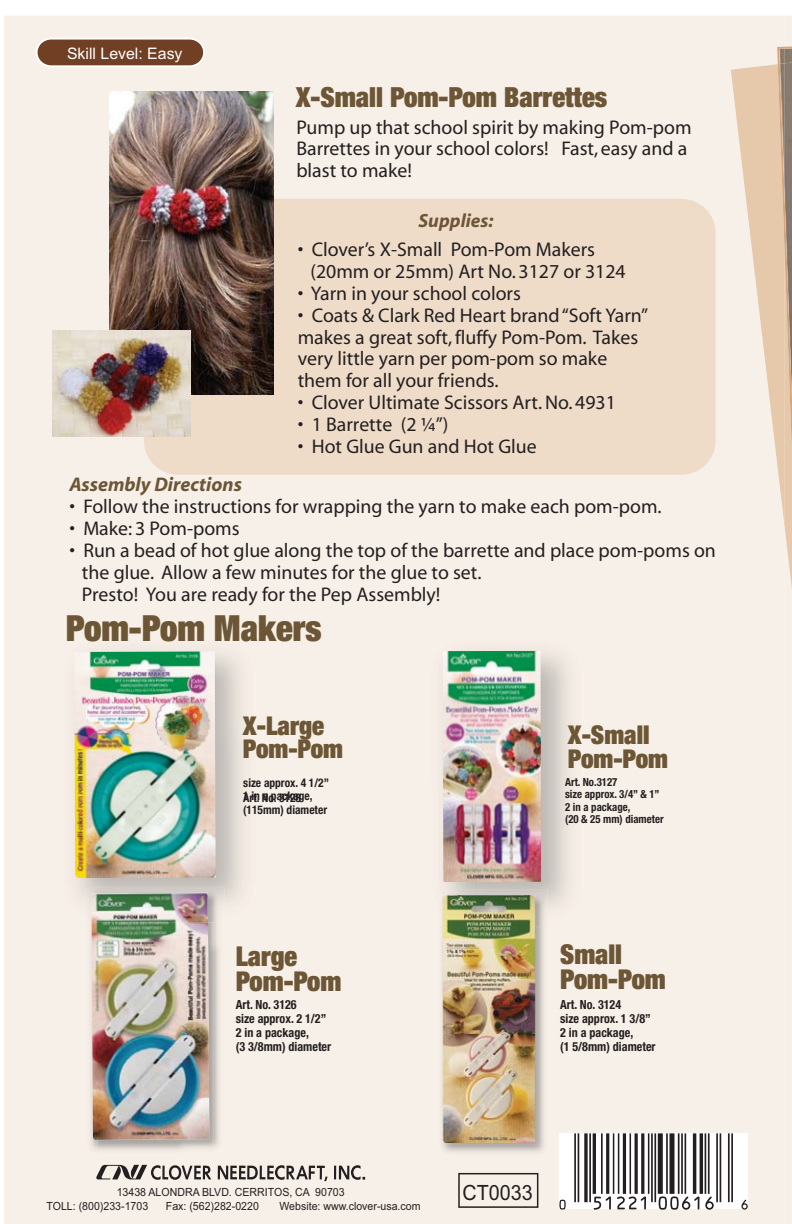
<style>
.page{position:relative;width:792px;height:1224px;background:#fff}
.page>*{position:absolute;margin:0;border:0;box-sizing:border-box;transform-origin:0 0}
.t1{font:900 expanded 36px "Helvetica Neue";color:#6c5635;scale:.96 1}
.t2{font:900 expanded 27.8px "Helvetica Neue";color:#6c5635;scale:.96 1}
.t3{font:900 expanded 27.4px/25.2px "Helvetica Neue";color:#6c5635;scale:.96 1}
.t4{font:900 expanded 26px/23.8px "Helvetica Neue";color:#6c5635;scale:.96 1}
.t5{font:21px "Arial";color:#231f20;scale:.94 1}
.t6{font:19.8px/21.8px "Myriad";color:#231f20}
.t7{font:italic 700 19.8px "Myriad";color:#6c5635}
.t8{font:italic 700 19.2px "Myriad";color:#6c5635}
.t9{font:15.8px "Arial";color:#fff}
.t10{font:700 condensed 12.6px/14px "Helvetica Neue";color:#231f20;scale:.96 1}
.t11{font:700 condensed 12px/13.2px "Helvetica Neue";color:#231f20;scale:.96 1}
.t12{font:11.2px/13.6px "Arial";color:#231f20;scale:.94 1}
.t13{font:700 condensed 11.2px/12.4px "Helvetica Neue";color:#231f20;scale:.96 1}
</style>
<div class="page">
<div style="left:4px;top:16px;width:727px;height:1208px;background:#f7f0e8"></div>
<div style="left:144px;top:199px;width:572px;height:276px;background:#eedcc9;border-radius:34px"></div>
<img style="left:110px;top:91px;width:163px;height:303px">
<img style="left:86px;top:922px;width:138px;height:232px">
<img style="left:91px;top:922px;width:118px;height:218px">
<img style="left:439px;top:926px;width:109px;height:232px">
<img style="left:442px;top:926px;width:94px;height:216px">
<img style="left:58px;top:635px;width:203px;height:287px">
<img style="left:74px;top:651px;width:142px;height:227px">
<img style="left:52px;top:330px;width:139px;height:107px">
<img style="left:425px;top:635px;width:161px;height:291px">
<img style="left:443px;top:651px;width:98px;height:231px">
<svg style="left:334px;top:1165px;width:31px;height:15px"></svg>
<svg style="left:218px;top:1165px;width:110px;height:20px;background:#b5afaa"></svg>
<svg style="left:96px;top:1165px;width:115px;height:20px;background:#b4aea9"></svg>
<svg style="left:458px;top:1173px;width:80px;height:35px;background:#dfd8d1"></svg>
<svg style="left:36px;top:38px;width:169px;height:29px;background:#875d45"></svg>
<svg style="left:559px;top:1133px;width:172px;height:76px"></svg>
<hr style="left:574px;top:1133px;width:2px;height:69px;background:#231f20">
<hr style="left:578px;top:1133px;width:1px;height:69px;background:#231f20">
<svg style="left:584px;top:1133px;width:4px;height:69px"></svg>
<hr style="left:589px;top:1133px;width:2px;height:69px;background:#231f20">
<hr style="left:593px;top:1133px;width:3px;height:61px;background:#231f20">
<hr style="left:601px;top:1133px;width:2px;height:61px;background:#231f20">
<hr style="left:606px;top:1133px;width:3px;height:61px;background:#231f20">
<hr style="left:613px;top:1133px;width:1px;height:61px;background:#231f20">
<hr style="left:618px;top:1133px;width:1px;height:61px;background:#231f20">
<hr style="left:623px;top:1133px;width:3px;height:61px;background:#231f20">
<hr style="left:630px;top:1133px;width:1px;height:61px;background:#231f20">
<hr style="left:635px;top:1133px;width:3px;height:61px;background:#231f20">
<hr style="left:641px;top:1133px;width:3px;height:61px;background:#231f20">
<hr style="left:648px;top:1133px;width:1px;height:61px;background:#231f20">
<hr style="left:651px;top:1133px;width:2px;height:69px;background:#231f20">
<hr style="left:654px;top:1133px;width:2px;height:69px;background:#231f20">
<div style="left:658px;top:1133px;width:5px;height:61px;background:#231f20"></div>
<hr style="left:666px;top:1133px;width:2px;height:61px;background:#231f20">
<div style="left:669px;top:1133px;width:6px;height:61px;background:#231f20"></div>
<hr style="left:678px;top:1133px;width:2px;height:61px;background:#231f20">
<hr style="left:681px;top:1133px;width:2px;height:61px;background:#231f20">
<hr style="left:685px;top:1133px;width:1px;height:61px;background:#231f20">
<hr style="left:693px;top:1133px;width:3px;height:61px;background:#231f20">
<hr style="left:700px;top:1133px;width:3px;height:61px;background:#231f20">
<hr style="left:705px;top:1133px;width:1px;height:61px;background:#231f20">
<hr style="left:708px;top:1133px;width:2px;height:61px;background:#231f20">
<hr style="left:716px;top:1133px;width:2px;height:69px;background:#231f20">
<hr style="left:720px;top:1133px;width:1px;height:69px;background:#231f20">
<hr style="left:728px;top:1133px;width:2px;height:69px;background:#231f20">
<svg style="left:559px;top:1200px;width:7px;height:10px"></svg>
<svg style="left:594px;top:1197px;width:17px;height:13px"></svg>
<svg style="left:617px;top:1196px;width:29px;height:14px"></svg>
<svg style="left:659px;top:1196px;width:40px;height:14px"></svg>
<svg style="left:705px;top:1196px;width:9px;height:14px"></svg>
<svg style="left:731px;top:16px;width:61px;height:1208px;background:#f0e4d8"></svg>
<p class="t9" style="left:67px;top:45px;width:117px">Skill Level: Easy</p>
<p class="t2" style="left:296px;top:80px;width:326px">X-Small Pom-Pom Barrettes</p>
<p class="t6" style="left:296px;top:117px;width:397px">Pump up that school spirit by making Pom-pom<br>Barrettes in your school colors! Fast, easy and a blast to make!</p>
<p class="t8" style="left:419px;top:211px;width:76px">Supplies:</p>
<p class="t6" style="left:310px;top:240px;width:317px;text-indent:-13px">• Clover’s X-Small Pom-Pom Makers (20mm or 25mm) Art No. 3127 or 3124</p>
<p class="t6" style="left:298px;top:283px;width:225px">• Yarn in your school colors</p>
<p class="t6" style="left:298px;top:305px;width:352px">• Coats &amp; Clark Red Heart brand “Soft Yarn” makes a great soft, fluffy Pom-Pom. Takes very little yarn per pom-pom so make them for all your friends.</p>
<p class="t6" style="left:298px;top:392px;width:320px">• Clover Ultimate Scissors Art. No. 4931</p>
<p class="t6" style="left:298px;top:414px;width:152px">• 1 Barrette (2 ¼”)</p>
<p class="t6" style="left:298px;top:436px;width:240px">• Hot Glue Gun and Hot Glue</p>
<p class="t7" style="left:69px;top:475px;width:174px">Assembly Directions</p>
<p class="t6" style="left:69px;top:497px;width:594px">• Follow the instructions for wrapping the yarn to make each pom-pom.</p>
<p class="t6" style="left:69px;top:518px;width:172px">• Make: 3 Pom-poms</p>
<p class="t6" style="left:82px;top:540px;width:636px;text-indent:-13px">• Run a bead of hot glue along the top of the barrette and place pom-poms on the glue. Allow a few minutes for the glue to set.<br>Presto! You are ready for the Pep Assembly!</p>
<p class="t1" style="left:66px;top:605px;width:268px">Pom-Pom Makers</p>
<p class="t4" style="left:243px;top:713px;width:106px">X-Large<br>Pom-Pom</p>
<p class="t11" style="left:243px;top:776px;width:91px">size approx. 4 1/2”<br>1 in a package, (115mm) diameter</p>
<p class="t11" style="left:243px;top:791px;width:62px">Art. No. 3128</p>
<p class="t3" style="left:236px;top:943px;width:112px">Large<br>Pom-Pom</p>
<p class="t10" style="left:236px;top:997px;width:101px">Art. No. 3126<br>size approx. 2 1/2”<br>2 in a package,<br>(3 3/8mm) diameter</p>
<p class="t4" style="left:568px;top:723px;width:106px">X-Small<br>Pom-Pom</p>
<p class="t13" style="left:565px;top:775px;width:104px">Art. No.3127<br>size approx. 3/4” &amp; 1”<br>2 in a package,<br>(20 &amp; 25 mm) diameter</p>
<p class="t3" style="left:560px;top:941px;width:112px">Small<br>Pom-Pom</p>
<p class="t10" style="left:560px;top:998px;width:101px">Art. No. 3124<br>size approx. 1 3/8”<br>2 in a package,<br>(1 5/8mm) diameter</p>
<p class="t12" style="left:47px;top:1186px;width:319px;text-indent:70px">13438 ALONDRA BLVD. CERRITOS, CA 90703<br>TOLL: (800)233-1703</p>
<p class="t12" style="left:166px;top:1199px;width:100px">Fax: (562)282-0220</p>
<p class="t12" style="left:280px;top:1199px;width:152px">Website: www.clover-usa.com</p>
<p class="t5" style="left:463px;top:1180px;width:76px">CT0033</p>
</div>
